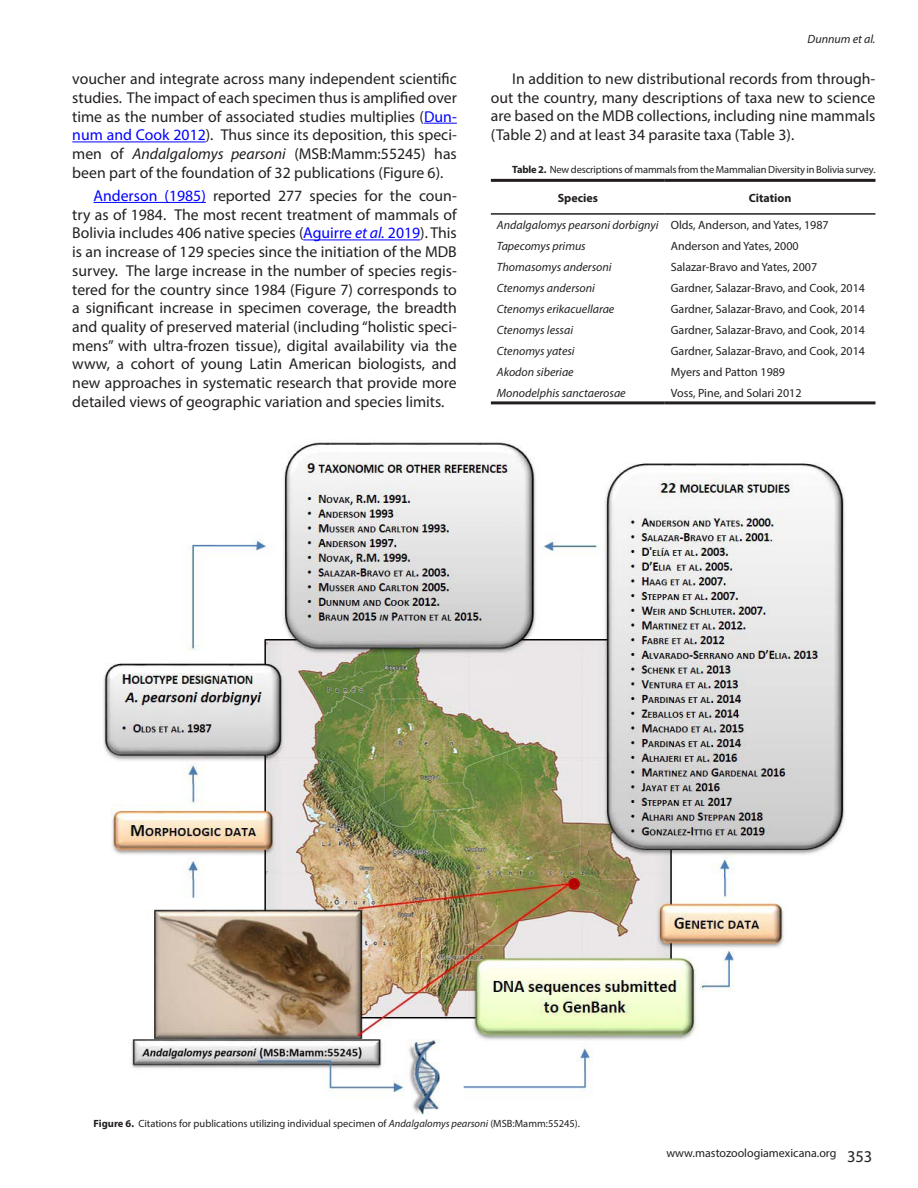
<style>
.page{position:relative;width:918px;height:1188px;background:#fff}
.page>*{position:absolute;margin:0;border:0;box-sizing:border-box;transform-origin:0 0}
.t1{font:15.75px/18.8px "Myriad Pro";color:#231f20;text-align:justify}
.t2{font:12px "Myriad Pro";color:#231f20}
.t3{font:italic 12px/21px "Myriad Pro";color:#231f20}
.t4{font:700 12px "Myriad Pro";color:#231f20}
.t5{font:10.5px "Myriad Pro";letter-spacing:-.005em;color:#231f20}
.s1{color:#00f}
.s2{font-style:italic}
.s3{font-style:italic;color:#00f}
.s4{font-weight:700}
.s5{font-style:normal}
.s6{font-size:16.5px}
</style>
<div class="page">
<hr style="left:424px;top:123px;width:33px;height:1px;background:#00f">
<hr style="left:72px;top:142px;width:134px;height:1px;background:#00f">
<hr style="left:94px;top:202px;width:112px;height:1px;background:#00f">
<hr style="left:303px;top:240px;width:117px;height:1px;background:#00f">
<img style="left:103px;top:442px;width:743px;height:673px">
<hr style="left:491px;top:401px;width:174px;height:3px;background:#231f20">
<hr style="left:665px;top:401px;width:210px;height:3px;background:#231f20">
<hr style="left:491px;top:213px;width:174px;height:2px;background:#231f20">
<hr style="left:665px;top:213px;width:210px;height:2px;background:#231f20">
<hr style="left:491px;top:179px;width:174px;height:3px;background:#231f20">
<hr style="left:665px;top:179px;width:210px;height:3px;background:#231f20">
<p class="t1" style="left:72px;top:69px;width:386px">voucher and integrate across many independent scientific studies. The impact of each specimen thus is amplified over time as the number of associated studies multiplies (<span class="s1">Dun&shy;num and Cook 2012</span>). Thus since its deposition, this speci&shy;men of <span class="s2">Andalgalomys pearsoni</span> (MSB:Mamm:55245) has been part of the foundation of 32 publications (Figure 6).</p>
<p class="t1" style="left:72px;top:186px;width:386px;text-indent:21px"><span class="s1">Anderson (1985)</span> reported 277 species for the coun&shy;try as of 1984. The most recent treatment of mammals of Bolivia includes 406 native species (<span class="s1">Aguirre</span> <span class="s3">et al.</span> <span class="s1">2019</span>). This is an increase of 129 species since the initiation of the MDB survey. The large increase in the number of species regis&shy;tered for the country since 1984 (Figure 7) corresponds to a significant increase in specimen coverage, the breadth and quality of preserved material (including “holistic speci&shy;mens” with ultra-frozen tissue), digital availability via the www, a cohort of young Latin American biologists, and new approaches in systematic research that provide more detailed views of geographic variation and species limits.</p>
<p class="t3" style="left:808px;top:28px;width:69px">Dunnum et al.</p>
<p class="t1" style="left:491px;top:69px;width:386px;text-indent:21px">In addition to new distributional records from through&shy;out the country, many descriptions of taxa new to science are based on the MDB collections, including nine mammals (Table 2) and at least 34 parasite taxa (Table 3).</p>
<p class="t5" style="left:512px;top:163px;width:365px"><span class="s4">Table 2.</span> New descriptions of mammals from the Mammalian Diversity in Bolivia survey.</p>
<p class="t4" style="left:558px;top:190px;width:42px">Species</p>
<p class="t4" style="left:749px;top:190px;width:44px">Citation</p>
<p class="t3" style="left:497px;top:214px;width:333px">Andalgalomys pearsoni dorbignyi <span class="s5">Olds, Anderson, and Yates, 1987<br></span>Tapecomys primus</p>
<p class="t2" style="left:671px;top:238px;width:129px">Anderson and Yates, 2000</p>
<p class="t3" style="left:497px;top:256px;width:116px">Thomasomys andersoni</p>
<p class="t2" style="left:671px;top:259px;width:148px">Salazar-Bravo and Yates, 2007</p>
<p class="t3" style="left:497px;top:277px;width:100px">Ctenomys andersoni</p>
<p class="t2" style="left:671px;top:280px;width:196px">Gardner, Salazar-Bravo, and Cook, 2014</p>
<p class="t3" style="left:497px;top:298px;width:119px">Ctenomys erikacuellarae</p>
<p class="t2" style="left:671px;top:301px;width:196px">Gardner, Salazar-Bravo, and Cook, 2014</p>
<p class="t3" style="left:497px;top:319px;width:78px">Ctenomys lessai</p>
<p class="t2" style="left:671px;top:322px;width:196px">Gardner, Salazar-Bravo, and Cook, 2014</p>
<p class="t3" style="left:497px;top:340px;width:79px">Ctenomys yatesi</p>
<p class="t2" style="left:671px;top:343px;width:196px">Gardner, Salazar-Bravo, and Cook, 2014</p>
<p class="t3" style="left:497px;top:361px;width:78px">Akodon siberiae</p>
<p class="t2" style="left:671px;top:364px;width:116px">Myers and Patton 1989</p>
<p class="t3" style="left:497px;top:382px;width:130px">Monodelphis sanctaerosae</p>
<p class="t2" style="left:671px;top:385px;width:132px">Voss, Pine, and Solari 2012</p>
<p class="t5" style="left:94px;top:1117px;width:488px"><span class="s4">Figure 6.</span> Citations for publications utilizing individual specimen of <span class="s2">Andalgalomys pearsoni</span> (MSB:Mamm:55245).</p>
<p class="t2" style="left:666px;top:1146px;width:208px">www.mastozoologiamexicana.org <span class="s6">353</span></p>
</div>
